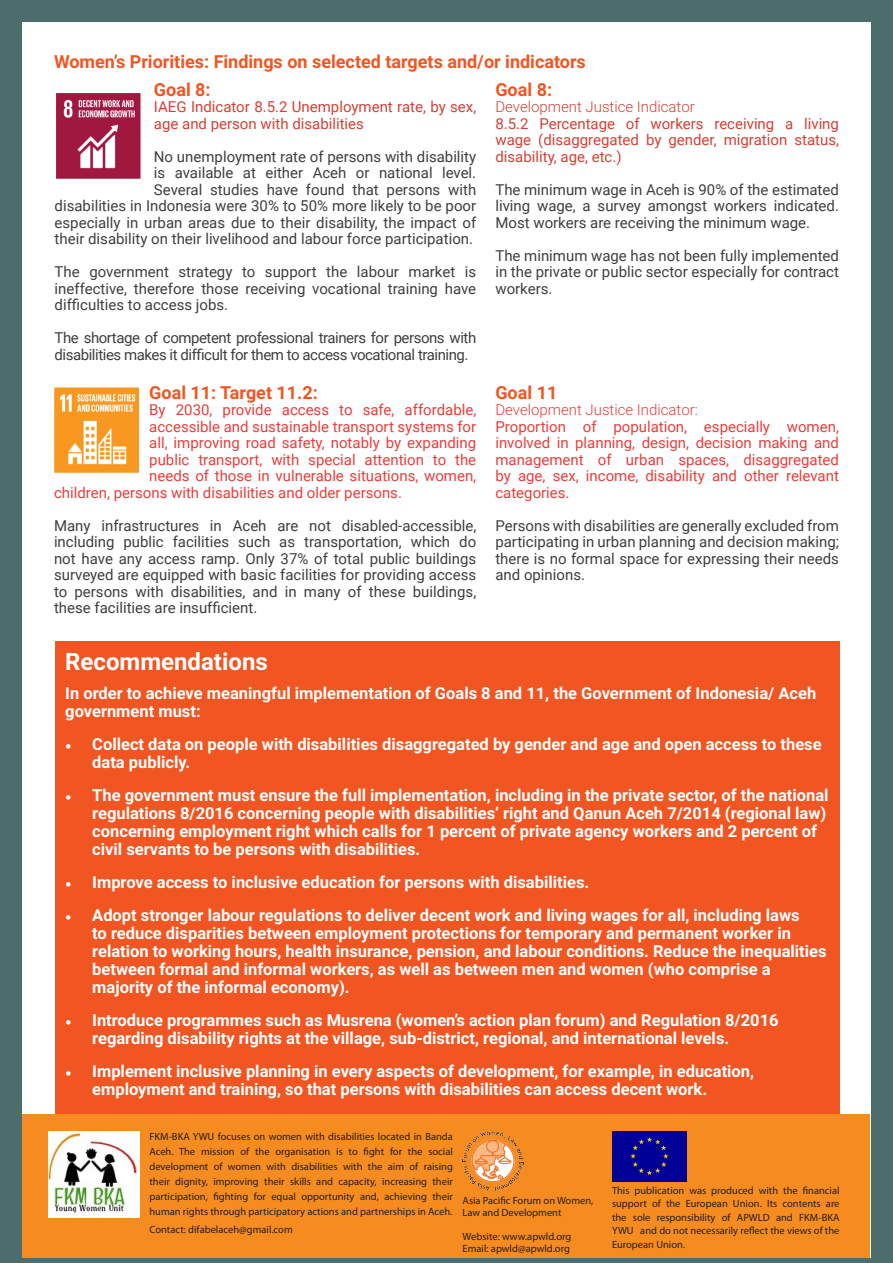
<style>
.page{position:relative;width:893px;height:1263px;background:#4b6e6d}
.page>*{position:absolute;margin:0;border:0;box-sizing:border-box;transform-origin:0 0}
.t1{font:700 24px "Roboto";color:#fff}
.t2{font:700 18px "Roboto";color:#f15622}
.t3{font:700 16.5px/18px "Roboto";color:#fff}
.t4{font:15px/16.5px "Roboto";color:#3e3e3f;text-align:justify}
.t5{font:15px/16.5px "Roboto";color:#ea3d3a;text-align:justify}
.t6{font:15px/16.5px "Roboto";color:#d53f33}
.t7{font:15px/16.5px "Roboto";letter-spacing:-.03em;color:#3e3e3f}
.t8{font:300 15px "Roboto";color:#ea3d3a}
.t9{font:300 15px "Roboto";color:#d53f33}
.t10{font:10.5px/15px "Myriad Pro";color:#231f20;text-align:justify}
.s1{font-family:"Minion Pro"}
</style>
<div class="page">
<div style="left:23px;top:23px;width:848px;height:1235px;background:#fff"></div>
<div style="left:22px;top:1114px;width:848px;height:144px;background:#f68b1f"></div>
<div style="left:55px;top:641px;width:785px;height:473px;background:#f15622"></div>
<img style="left:54px;top:387px;width:85px;height:86px">
<img style="left:56px;top:93px;width:85px;height:86px">
<img style="left:48px;top:1131px;width:91px;height:86px">
<img style="left:463px;top:1131px;width:60px;height:59px">
<img style="left:612px;top:1131px;width:74px;height:51px">
<p class="t2" style="left:54px;top:48px;width:533px">Women’s Priorities: Findings on selected targets and/or indicators</p>
<p class="t2" style="left:154px;top:77px;width:58px">Goal 8:</p>
<p class="t6" style="left:154px;top:98px;width:324px">IAEG Indicator 8.5.2 Unemployment rate, by sex, age and person with disabilities</p>
<p class="t4" style="left:55px;top:148px;width:423px;text-align:right">No unemployment rate of persons with disability<br>is available at either Aceh or national level.<br>Several studies have found that persons with<br>disabilities in Indonesia were 30% to 50% more likely to be poor especially in urban areas due to their disability, the impact of their disability on their livelihood and labour force participation.</p>
<p class="t4" style="left:55px;top:263px;width:423px">The government strategy to support the labour market is ineffective, therefore those receiving vocational training have difficulties to access jobs.</p>
<p class="t7" style="left:55px;top:329px;width:423px">The shortage of competent professional trainers for persons with disabilities makes it difficult for them to access vocational training.</p>
<p class="t2" style="left:495px;top:77px;width:58px">Goal 8:</p>
<p class="t9" style="left:495px;top:96px;width:201px">Development Justice Indicator</p>
<p class="t6" style="left:495px;top:115px;width:345px;text-align:justify">8.5.2 Percentage of workers receiving a living wage (disaggregated by gender, migration status, disability, age, etc.)</p>
<p class="t4" style="left:495px;top:181px;width:345px">The minimum wage in Aceh is 90% of the estimated living wage, a survey amongst workers indicated.<br>Most workers are receiving the minimum wage.</p>
<p class="t4" style="left:495px;top:247px;width:345px">The minimum wage has not been fully implemented in the private or public sector especially for contract workers.</p>
<p class="t2" style="left:149px;top:380px;width:170px">Goal 11: Target 11.2:</p>
<p class="t5" style="left:149px;top:401px;width:328px">By 2030, provide access to safe, affordable,</p>
<p class="t5" style="left:149px;top:417px;width:328px">accessible and sustainable transport systems for</p>
<p class="t5" style="left:149px;top:434px;width:328px">all, improving road safety, notably by expanding</p>
<p class="t5" style="left:149px;top:450px;width:328px">public transport, with special attention to the</p>
<p class="t5" style="left:149px;top:467px;width:328px">needs of those in vulnerable situations, women,</p>
<p class="t5" style="left:54px;top:483px;width:349px">children, persons with disabilities and older persons.</p>
<p class="t4" style="left:54px;top:516px;width:424px">Many infrastructures in Aceh are not disabled-accessible, including public facilities such as transportation, which do not have any access ramp. Only 37% of total public buildings surveyed are equipped with basic facilities for providing access to persons with disabilities, and in many of these buildings, these facilities are insufficient.</p>
<p class="t2" style="left:495px;top:380px;width:63px">Goal 11</p>
<p class="t8" style="left:495px;top:399px;width:204px">Development Justice Indicator:</p>
<p class="t5" style="left:495px;top:417px;width:345px">Proportion of population, especially women, involved in planning, design, decision making and management of urban spaces, disaggregated by age, sex, income, disability and other relevant categories.</p>
<p class="t4" style="left:495px;top:516px;width:345px">Persons with disabilities are generally excluded from participating in urban planning and decision making; there is no formal space for expressing their needs and opinions.</p>
<p class="t1" style="left:65px;top:645px;width:204px">Recommendations</p>
<p class="t3" style="left:65px;top:683px;width:753px">In order to achieve meaningful implementation of Goals 8 and 11, the Government of Indonesia/ Aceh government must:</p>
<p class="t3" style="left:92px;top:734px;width:731px;text-indent:-27px"><span class="s1">•</span> Collect data on people with disabilities disaggregated by gender and age and open access to these data publicly.</p>
<p class="t3" style="left:92px;top:785px;width:738px;text-indent:-27px"><span class="s1">•</span> The government must ensure the full implementation, including in the private sector, of the national regulations 8/2016 concerning people with disabilities’ right and Qanun Aceh 7/2014 (regional law) concerning employment right which calls for 1 percent of private agency workers and 2 percent of civil servants to be persons with disabilities.</p>
<p class="t3" style="left:65px;top:872px;width:526px"><span class="s1">•</span> Improve access to inclusive education for persons with disabilities.</p>
<p class="t3" style="left:92px;top:905px;width:736px;text-indent:-27px"><span class="s1">•</span> Adopt stronger labour regulations to deliver decent work and living wages for all, including laws<br>to reduce disparities between employment protections for temporary and permanent worker in relation to working hours, health insurance, pension, and labour conditions. Reduce the inequalities between formal and informal workers, as well as between men and women (who comprise a majority of the informal economy).</p>
<p class="t3" style="left:92px;top:1010px;width:688px;text-indent:-27px"><span class="s1">•</span> Introduce programmes such as Musrena (women’s action plan forum) and Regulation 8/2016 regarding disability rights at the village, sub-district, regional, and international levels.</p>
<p class="t3" style="left:92px;top:1061px;width:663px;text-indent:-27px"><span class="s1">•</span> Implement inclusive planning in every aspects of development, for example, in education, employment and training, so that persons with disabilities can access decent work.</p>
<p class="t10" style="left:149px;top:1129px;width:305px">FKM-BKA YWU focuses on women with disabilities located in Banda Aceh. The mission of the organisation is to fight for the social development of women with disabilities with the aim of raising their dignity, improving their skills and capacity, increasing their participation, fighting for equal opportunity and, achieving their human rights through participatory actions and partnerships in Aceh.</p>
<p class="t10" style="left:149px;top:1222px;width:145px">Contact: difabelaceh@gmail.com</p>
<p class="t10" style="left:612px;top:1183px;width:229px;line-height:13.5px">This publication was produced with the financial support of the European Union. Its contents are the sole responsibility of APWLD and FKM-BKA YWU and do not necessarily reflect the views of the European Union.</p>
<p class="t10" style="left:463px;top:1194px;width:132px;line-height:12px">Asia Pacific Forum on Women,<br>Law and Development</p>
<p class="t10" style="left:463px;top:1229px;width:110px">Website: www.apwld.org</p>
<p class="t10" style="left:463px;top:1241px;width:109px">Email: apwld@apwld.org</p>
</div>
